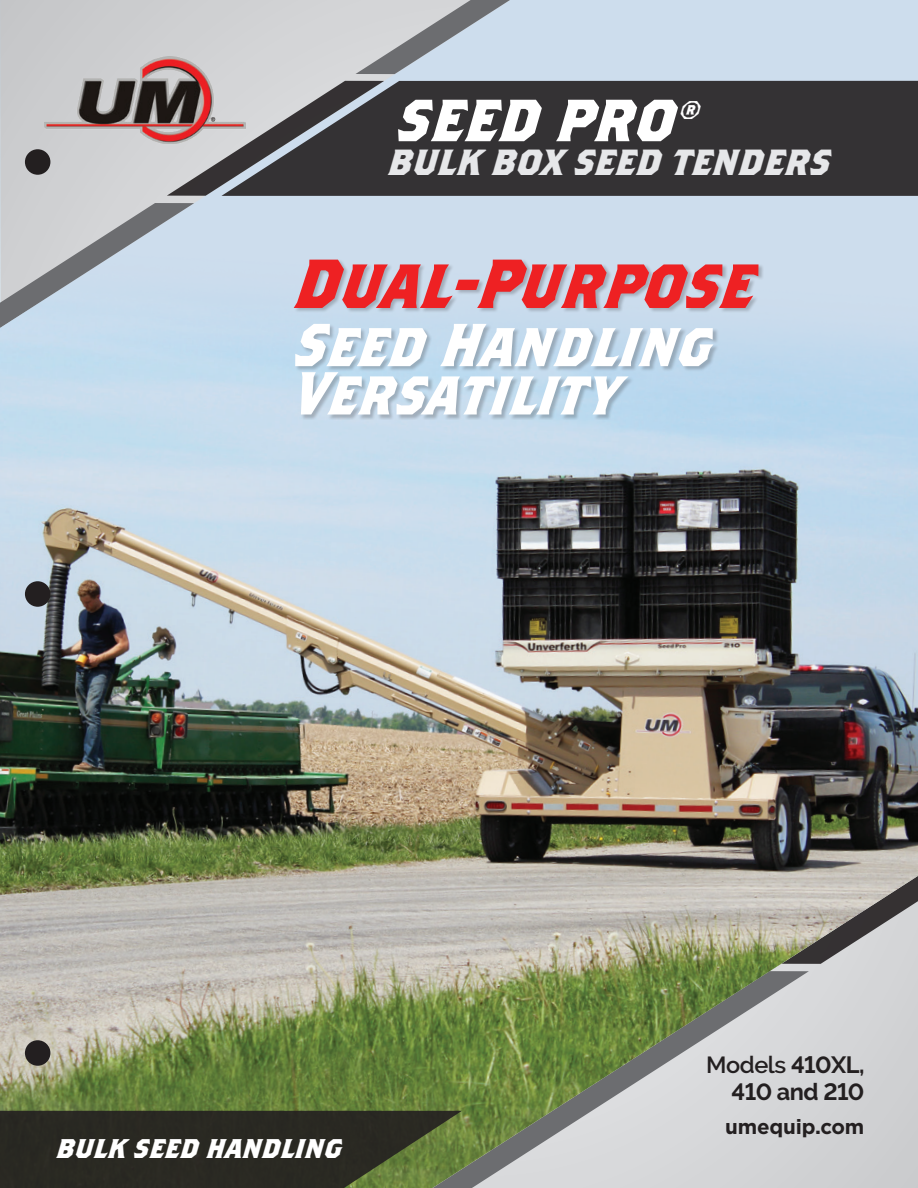
<style>
.page{position:relative;width:918px;height:1188px;background:#fff}
.page>*{position:absolute;margin:0;border:0;box-sizing:border-box;transform-origin:0 0}
.t1{font:italic 700 69.15px "Brothers OT";color:#ee2123;scale:.95 1}
.t2{font:italic 700 60.45px/48.3px "Brothers OT";color:#fff;scale:.95 1}
.t3{font:italic 700 59.25px "Brothers OT";color:#fff}
.category_title_light{font:italic 700 36.3px "Brothers OT";color:#e6e7e9}
.category_title_light-2{font:italic 700 27px "Brothers OT";color:#fff}
.t4{font:700 23.55px/26.1px "Raleway";letter-spacing:-.02em;color:#231f20;text-align:right}
.t5{font:700 20.55px "Gotham";letter-spacing:-.01em;color:#231f20}
.s1{font-size:45px}
.s2{font-weight:600}
</style>
<div class="page">
<img style="left:0;top:0;width:918px;height:1188px">
<svg style="left:0;top:81px;width:1px;height:115px"></svg>
<div style="left:294px;top:259px;width:470px;height:161px;background:#231f20;opacity:.25"></div>
<svg style="left:0;top:1111px;width:462px;height:77px;background:#313426"></svg>
<div style="left:25px;top:149px;width:25px;height:26px;background:#231f20;border-radius:50%"></div>
<div style="left:25px;top:581px;width:25px;height:26px;background:#231f20;border-radius:50%"></div>
<div style="left:25px;top:1040px;width:25px;height:26px;background:#231f20;border-radius:50%"></div>
<p class="t3" style="left:393px;top:94px;width:316px">SEED PRO<span class="s1">®</span></p>
<p class="category_title_light" style="left:385px;top:146px;width:455px">BULK BOX SEED TENDERS</p>
<p class="t1" style="left:289px;top:253px;width:509px">Dual-Purpose</p>
<p class="t2" style="left:289px;top:324px;width:462px">Seed Handling<br>Versatility</p>
<p class="t4" style="left:706px;top:1052px;width:160px"><span class="s2">Models</span> 410XL,<br>410 and 210</p>
<p class="category_title_light-2" style="left:55px;top:1136px;width:294px">BULK SEED HANDLING</p>
<p class="t5" style="left:725px;top:1115px;width:141px">umequip.com</p>
</div>
